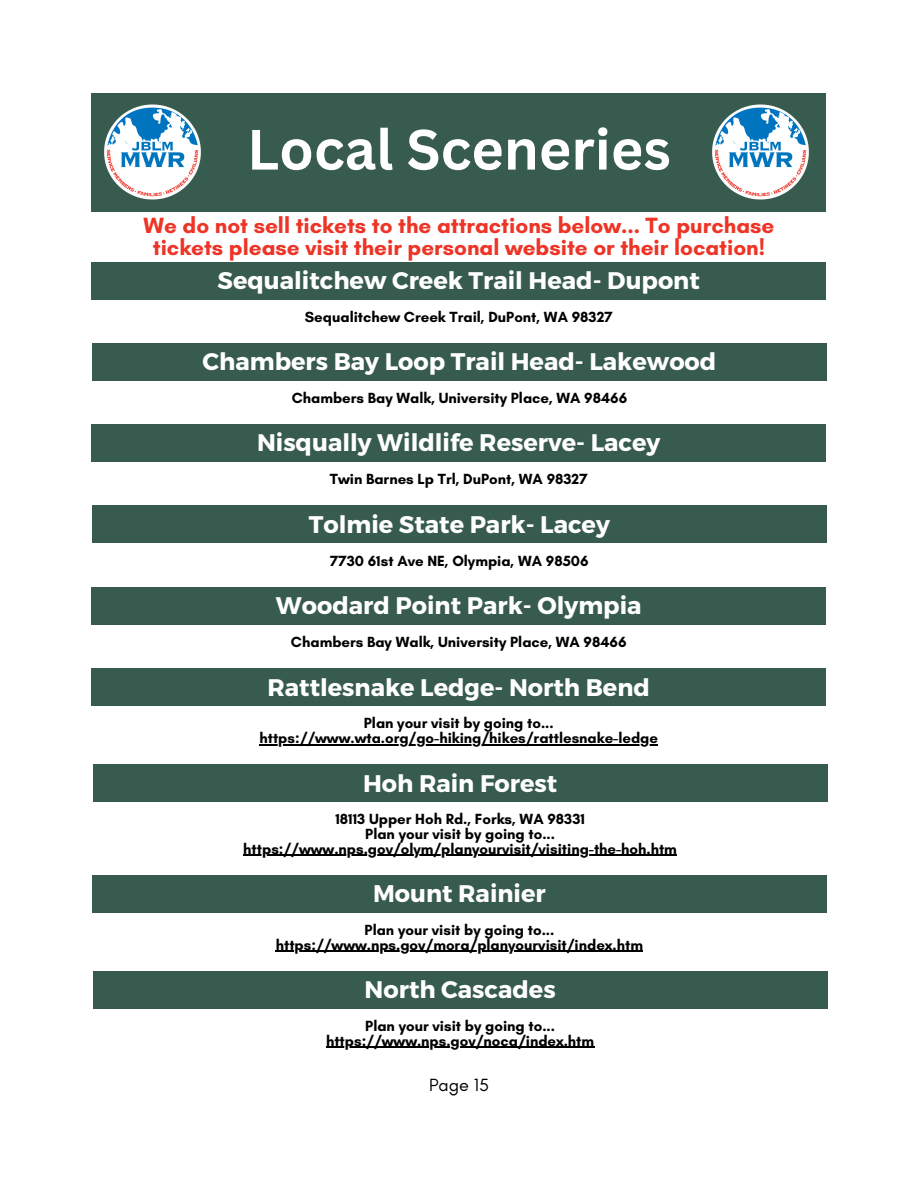
<style>
.page{position:relative;width:918px;height:1188px;background:#fff}
.page>*{position:absolute;margin:0;border:0;box-sizing:border-box;transform-origin:0 0}
.t1{font:700 55.5px "Canva Sans";color:#fff}
.t2{font:700 24px "Montserrat";color:#fff}
.t3{font:700 22.5px/22.5px "Glacial Indifference";color:#ed3426;text-align:center}
.t4{font:18px "Glacial Indifference";color:#000}
.t5{font:700 15px "Glacial Indifference";color:#000}
</style>
<div class="page">
<div style="left:92px;top:262px;width:734px;height:37px;background:#385b4f"></div>
<div style="left:92px;top:424px;width:734px;height:38px;background:#385b4f"></div>
<div style="left:92px;top:506px;width:735px;height:37px;background:#385b4f"></div>
<div style="left:92px;top:343px;width:735px;height:37px;background:#385b4f"></div>
<div style="left:92px;top:93px;width:734px;height:119px;background:#385b4f"></div>
<img style="left:104px;top:104px;width:97px;height:96px">
<img style="left:712px;top:104px;width:97px;height:96px">
<div style="left:92px;top:587px;width:734px;height:37px;background:#385b4f"></div>
<div style="left:93px;top:764px;width:734px;height:38px;background:#385b4f"></div>
<hr style="left:243px;top:855px;width:434px;height:1px;background:#000">
<div style="left:92px;top:875px;width:735px;height:37px;background:#385b4f"></div>
<hr style="left:276px;top:951px;width:367px;height:1px;background:#000">
<div style="left:93px;top:971px;width:734px;height:37px;background:#385b4f"></div>
<hr style="left:326px;top:1047px;width:268px;height:1px;background:#000">
<div style="left:92px;top:668px;width:734px;height:38px;background:#385b4f"></div>
<hr style="left:259px;top:744px;width:399px;height:1px;background:#000">
<h2 class="t1" style="left:247px;top:110px;width:425px">Local Sceneries</h2>
<p class="t3" style="left:144px;top:213px;width:632px">We do not sell tickets to the attractions below... To purchase tickets please visit their personal website or their location!</p>
<h1 class="t2" style="left:218px;top:265px;width:484px">Sequalitchew Creek Trail Head- Dupont</h1>
<h2 class="t5" style="left:305px;top:308px;width:309px">Sequalitchew Creek Trail, DuPont, WA 98327</h2>
<h2 class="t2" style="left:203px;top:346px;width:515px">Chambers Bay Loop Trail Head- Lakewood</h2>
<p class="t5" style="left:292px;top:389px;width:337px">Chambers Bay Walk, University Place, WA 98466</p>
<h2 class="t2" style="left:257px;top:427px;width:405px">Nisqually Wildlife Reserve- Lacey</h2>
<p class="t5" style="left:330px;top:470px;width:259px">Twin Barnes Lp Trl, DuPont, WA 98327</p>
<h2 class="t2" style="left:309px;top:509px;width:303px">Tolmie State Park- Lacey</h2>
<p class="t5" style="left:330px;top:551px;width:260px">7730 61st Ave NE, Olympia, WA 98506</p>
<p class="t2" style="left:276px;top:590px;width:367px">Woodard Point Park- Olympia</p>
<h2 class="t5" style="left:291px;top:633px;width:337px">Chambers Bay Walk, University Place, WA 98466</h2>
<p class="t2" style="left:268px;top:671px;width:384px">Rattlesnake Ledge- North Bend</p>
<h2 class="t5" style="left:364px;top:714px;width:191px">Plan your visit by going to...</h2>
<p class="t5" style="left:259px;top:729px;width:400px">https://www.wta.org/go-hiking/hikes/rattlesnake-ledge</p>
<p class="t2" style="left:363px;top:767px;width:196px">Hoh Rain Forest</p>
<h2 class="t5" style="left:335px;top:810px;width:251px">18113 Upper Hoh Rd., Forks, WA 98331</h2>
<p class="t5" style="left:365px;top:825px;width:191px">Plan your visit by going to...</p>
<p class="t5" style="left:243px;top:839px;width:435px">https://www.nps.gov/olym/planyourvisit/visiting-the-hoh.htm</p>
<h2 class="t2" style="left:373px;top:878px;width:174px">Mount Rainier</h2>
<p class="t5" style="left:365px;top:921px;width:191px">Plan your visit by going to...</p>
<p class="t5" style="left:276px;top:935px;width:369px">https://www.nps.gov/mora/planyourvisit/index.htm</p>
<p class="t2" style="left:365px;top:974px;width:193px">North Cascades</p>
<h2 class="t5" style="left:365px;top:1017px;width:191px">Plan your visit by going to...</h2>
<p class="t5" style="left:326px;top:1031px;width:270px">https://www.nps.gov/noca/index.htm</p>
<p class="t4" style="left:429px;top:1074px;width:61px">Page 15</p>
</div>
